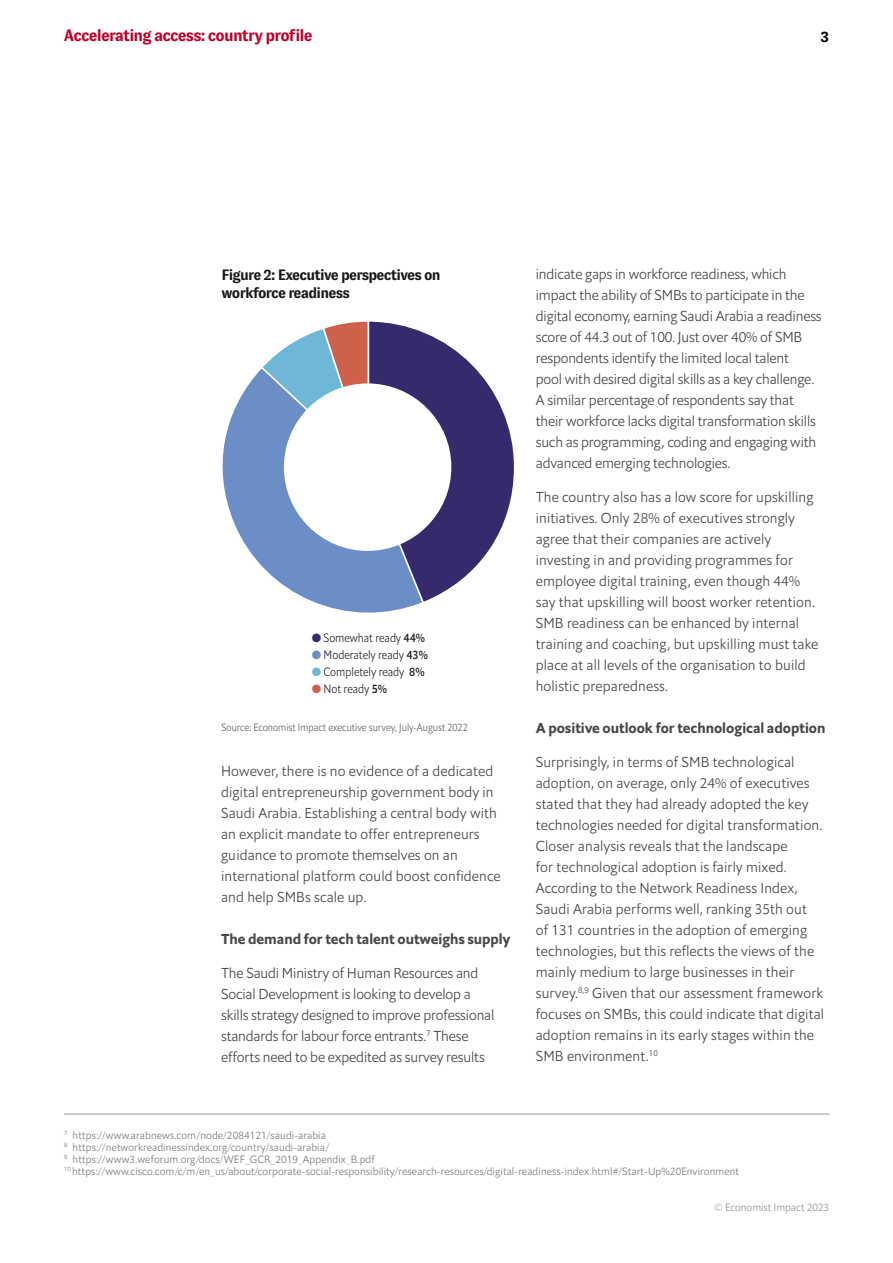
<style>
.page{position:relative;width:893px;height:1263px;background:#fff}
.page>*{position:absolute;margin:0;border:0;box-sizing:border-box;transform-origin:0 0}
.t1{font:700 16.5px "GT Zirkon";letter-spacing:-.05em;color:#be0027}
.t2{font:700 15px/18px "GT Zirkon";letter-spacing:-.05em;color:#191919}
.t3{font:700 15px "GT Zirkon";color:#000}
.t4{font:14.25px/21px "Econ Sans Lig";letter-spacing:.01em;color:#484848}
.t5{font:14.25px/21px "Econ Sans Lig";letter-spacing:-.01em;color:#484848}
.t6{font:14.25px "Econ Sans Bol";color:#484848}
.t7{font:12px "Econ Sans Cnd Lig";color:#292929}
.t8{font:10.5px/12px "Econ Sans Lig";letter-spacing:.01em;color:#7c7c7c}
.t9{font:10.5px "Econ Sans Cnd Lig";color:#636363}
.t10{font:10.5px "Econ Sans Lig";color:#939393}
.s1{color:#362a6d}
.s2{font-family:"Econ Sans Cnd Med"}
.s3{color:#6b8ec7}
.s4{color:#6fb7d7}
.s5{color:#cd614c}
</style>
<div class="page">
<hr style="left:64px;top:1114px;width:765px;height:1px;background:#939393">
<svg style="left:222px;top:371px;width:193px;height:242px"></svg>
<svg style="left:259px;top:321px;width:255px;height:284px"></svg>
<div style="left:284px;top:383px;width:167px;height:168px;background:#fff;border-radius:50%"></div>
<p class="t1" style="left:64px;top:27px;width:250px">Accelerating access: country profile</p>
<p class="t3" style="left:821px;top:28px;width:10px">3</p>
<p class="t2" style="left:222px;top:266px;width:221px">Figure 2: Executive perspectives on workforce readiness</p>
<p class="t7" style="left:312px;top:630px;width:115px"><span class="s1">●</span> Somewhat ready <span class="s2">44%</span></p>
<p class="t7" style="left:312px;top:647px;width:118px"><span class="s3">●</span> Moderately ready <span class="s2">43%</span></p>
<p class="t7" style="left:312px;top:664px;width:114px"><span class="s4">●</span> Completely ready <span class="s2">8%</span></p>
<p class="t7" style="left:312px;top:681px;width:77px"><span class="s5">●</span> Not ready <span class="s2">5%</span></p>
<p class="t9" style="left:222px;top:720px;width:248px">Source: Economist Impact executive survey, July-August 2022</p>
<p class="t4" style="left:221px;top:760px;width:281px">However, there is no evidence of a dedicated digital entrepreneurship government body in Saudi Arabia. Establishing a central body with an explicit mandate to offer entrepreneurs guidance to promote themselves on an international platform could boost confidence and help SMBs scale up.</p>
<p class="t6" style="left:221px;top:930px;width:291px">The demand for tech talent outweighs supply</p>
<p class="t5" style="left:221px;top:963px;width:275px">The Saudi Ministry of Human Resources and Social Development is looking to develop a skills strategy designed to improve professional standards for labour force entrants.<sup>7</sup> These efforts need to be expedited as survey results</p>
<p class="t5" style="left:536px;top:263px;width:287px">indicate gaps in workforce readiness, which impact the ability of SMBs to participate in the digital economy, earning Saudi Arabia a readiness score of 44.3 out of 100. Just over 40% of SMB respondents identify the limited local talent<br>pool with desired digital skills as a key challenge.<br>A similar percentage of respondents say that their workforce lacks digital transformation skills such as programming, coding and engaging with advanced emerging technologies.</p>
<p class="t4" style="left:536px;top:486px;width:284px">The country also has a low score for upskilling initiatives. Only 28% of executives strongly agree that their companies are actively investing in and providing programmes for employee digital training, even though 44% say that upskilling will boost worker retention.<br>SMB readiness can be enhanced by internal training and coaching, but upskilling must take place at all levels of the organisation to build holistic preparedness.</p>
<p class="t6" style="left:536px;top:719px;width:291px">A positive outlook for technological adoption</p>
<p class="t4" style="left:536px;top:751px;width:290px">Surprisingly, in terms of SMB technological adoption, on average, only 24% of executives stated that they had already adopted the key technologies needed for digital transformation.<br>Closer analysis reveals that the landscape<br>for technological adoption is fairly mixed.<br>According to the Network Readiness Index, Saudi Arabia performs well, ranking 35th out<br>of 131 countries in the adoption of emerging technologies, but this reflects the views of the mainly medium to large businesses in their survey.<sup>8,9</sup> Given that our assessment framework focuses on SMBs, this could indicate that digital adoption remains in its early stages within the SMB environment.<sup>10</sup></p>
<p class="t8" style="left:64px;top:1129px;width:677px"><sup>7</sup> https://www.arabnews.com/node/2084121/saudi-arabia<br><sup>8</sup> https://networkreadinessindex.org/country/saudi-arabia/<br><sup>9</sup> https://www3.weforum.org/docs/WEF_GCR_2019_Appendix_B.pdf<br><sup>10</sup> https://www.cisco.com/c/m/en_us/about/corporate-social-responsibility/research-resources/digital-readiness-index.html#/Start-Up%20Environment</p>
<p class="t10" style="left:714px;top:1201px;width:117px">© Economist Impact 2023</p>
</div>
